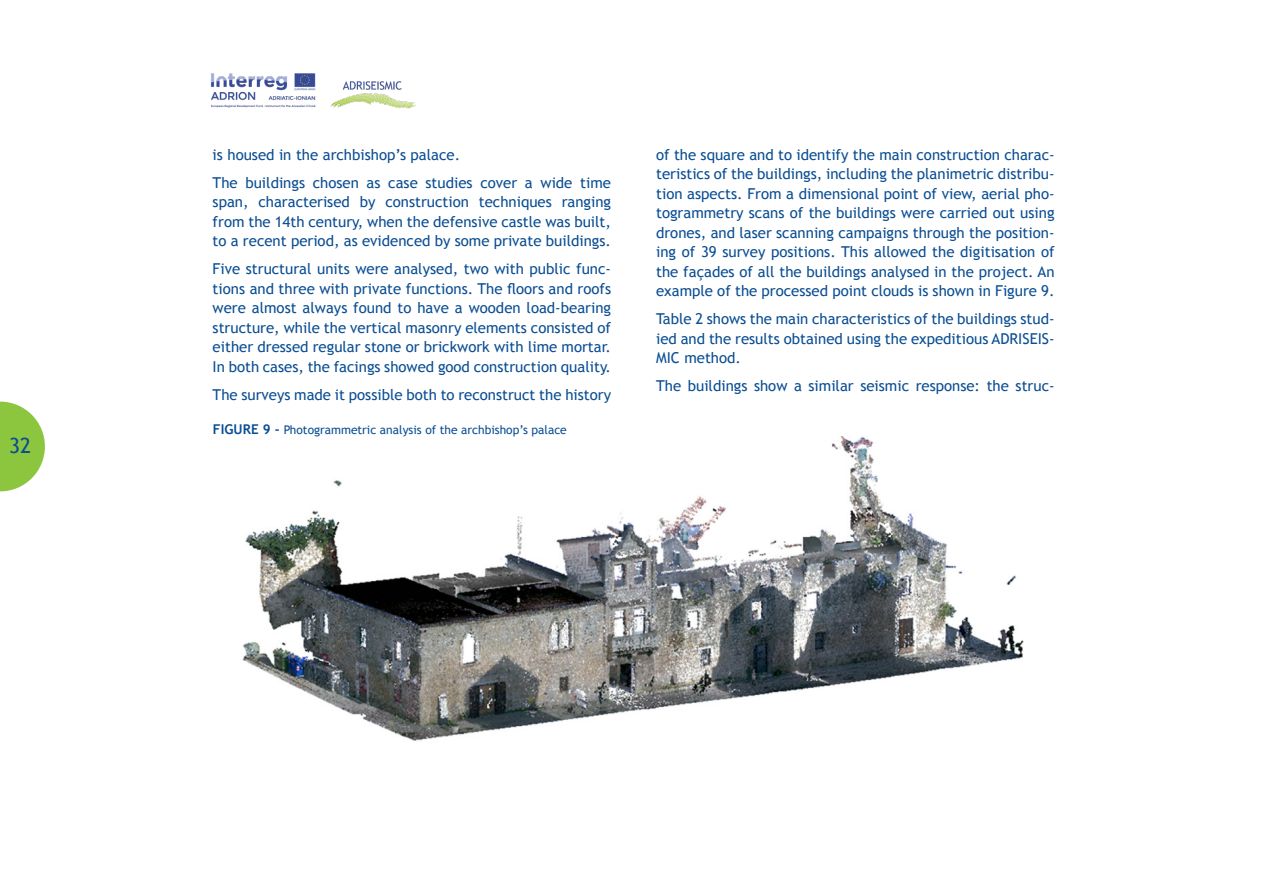
<style>
.page{position:relative;width:1263px;height:893px;background:#fff}
.page>*{position:absolute;margin:0;border:0;box-sizing:border-box;transform-origin:0 0}
.t1{font:21px "Trebuchet MS";color:#0b4e93}
.Corpo{font:15px/19.5px "Trebuchet MS";color:#0b4e93;text-align:justify}
.t2{font:12px "Trebuchet MS";color:#0b4e93}
.s1{font-weight:700;font-size:13.5px}
</style>
<div class="page">
<svg style="left:0;top:402px;width:45px;height:89px"></svg>
<img style="left:242px;top:436px;width:782px;height:305px">
<img style="left:211px;top:73px;width:205px;height:36px">
<h1 class="t1" style="left:9px;top:434px;width:24px">32</h1>
<p class="Corpo" style="left:213px;top:145px;width:249px">is housed in the archbishop’s palace.</p>
<p class="Corpo" style="left:213px;top:173px;width:400px">The buildings chosen as case studies cover a wide time span, characterised by construction techniques ranging from the 14th century, when the defensive castle was built, to a recent period, as evidenced by some private buildings.</p>
<p class="Corpo" style="left:213px;top:260px;width:400px">Five structural units were analysed, two with public func&shy;tions and three with private functions. The floors and roofs were almost always found to have a wooden load-bearing structure, while the vertical masonry elements consisted of either dressed regular stone or brickwork with lime mortar.<br>In both cases, the facings showed good construction quality.</p>
<p class="Corpo" style="left:213px;top:385px;width:400px">The surveys made it possible both to reconstruct the history</p>
<p class="t2" style="left:213px;top:423px;width:355px"><span class="s1">FIGURE 9 -</span> Photogrammetric analysis of the archbishop’s palace</p>
<p class="Corpo" style="left:656px;top:145px;width:400px">of the square and to identify the main construction charac&shy;teristics of the buildings, including the planimetric distribu&shy;tion aspects. From a dimensional point of view, aerial pho&shy;togrammetry scans of the buildings were carried out using drones, and laser scanning campaigns through the position&shy;ing of 39 survey positions. This allowed the digitisation of the façades of all the buildings analysed in the project. An example of the processed point clouds is shown in Figure 9.</p>
<p class="Corpo" style="left:656px;top:310px;width:400px">Table 2 shows the main characteristics of the buildings stud&shy;ied and the results obtained using the expeditious ADRISEIS-MIC method.</p>
<p class="Corpo" style="left:656px;top:377px;width:400px">The buildings show a similar seismic response: the struc-</p>
</div>
